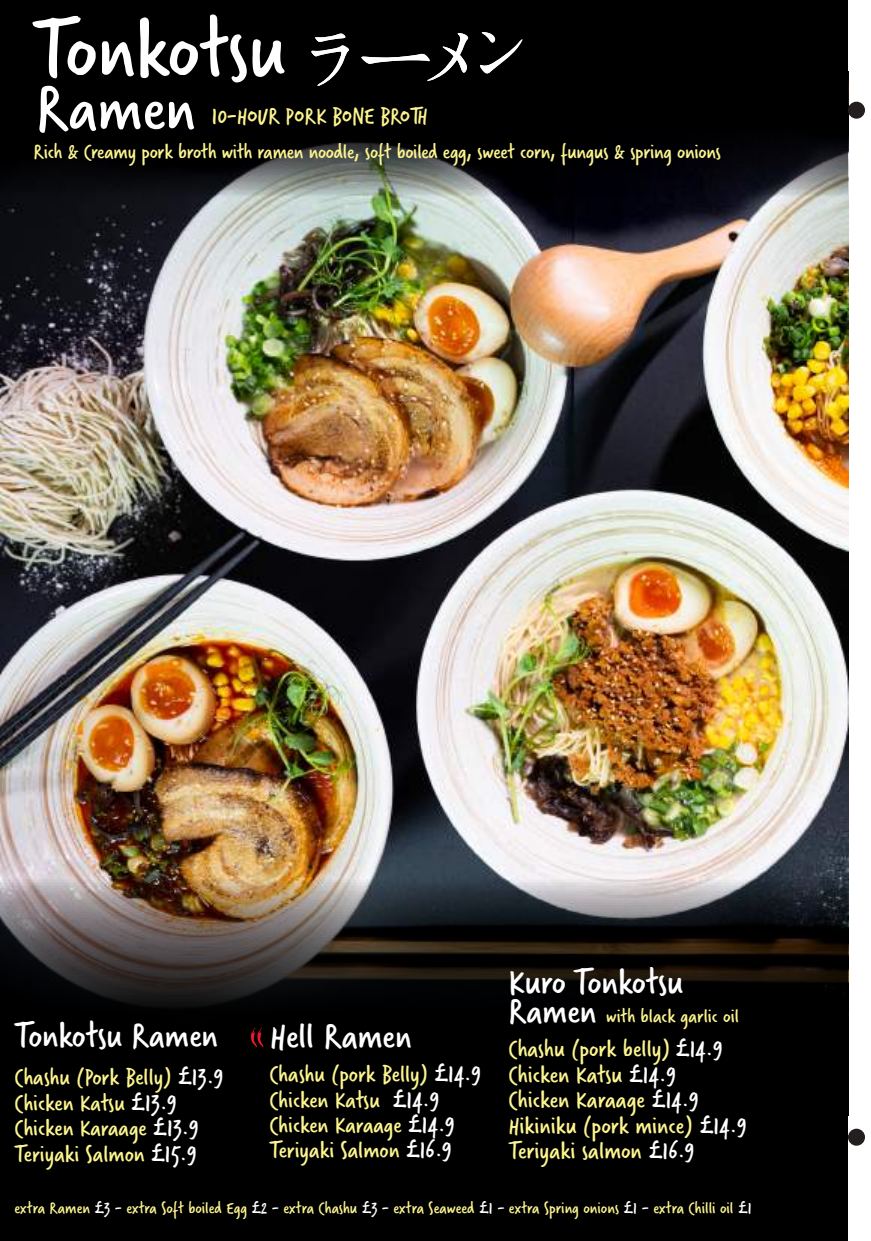
<style>
.page{position:relative;width:871px;height:1241px;background:#fff}
.page>*{position:absolute;margin:0;border:0;box-sizing:border-box;transform-origin:0 0}
.t1{font:89.25px "Verveine";color:#fff}
.t2{font:70.2px "Verveine";color:#fff}
.t3{font:38.7px "Verveine W01";color:#fff}
.t4{font:38.1px "Verveine";color:#fff}
.t5{font:26.25px/25.5px "Verveine W01";color:#fbf48f}
.t6{font:26.25px "Verveine W01";color:#fff}
.t7{font:25.8px "Verveine W01";color:#fbf48f}
.t8{font:25.35px/25.3px "Verveine";color:#fbf48f}
.t9{font:24.9px "Verveine";color:#fbf48f}
.t10{font:22.5px "Verveine W01";letter-spacing:-.01em;color:#fbf48f}
.t11{font:21px "Verveine W01";color:#fbf48f}
.t12{font:17.85px "Verveine W01";color:#fbf48f}
.s1{font-family:"Verveine W01";font-size:25.35px}
.s2{font-family:"Verveine W01";font-size:26.25px;color:#fff}
.s3{font-size:38.7px;color:#fff}
.s4{font-size:26.25px;color:#fff}
.s5{color:#fff}
</style>
<div class="page">
<img style="left:0;top:198px;width:848px;height:677px">
<svg style="left:0;top:0;width:848px;height:198px;background:#0b0b0c"></svg>
<svg style="left:0;top:875px;width:848px;height:366px;background:#151312"></svg>
<svg style="left:311px;top:33px;width:38px;height:53px"></svg>
<svg style="left:361px;top:32px;width:161px;height:49px;background:#222"></svg>
<svg style="left:251px;top:1027px;width:14px;height:20px"></svg>
<div style="left:848px;top:102px;width:17px;height:17px;background:#241f1f;border-radius:50%"></div>
<div style="left:848px;top:1129px;width:17px;height:17px;background:#241f1f;border-radius:50%"></div>
<h1 class="t1" style="left:33px;top:-12px;width:254px">Tonkotsu</h1>
<h2 class="t2" style="left:36px;top:60px;width:161px">Ramen</h2>
<p class="t9" style="left:212px;top:99px;width:217px"><span class="s1">10-HOUR</span> PORK BONE BROTH</p>
<p class="t10" style="left:33px;top:137px;width:689px">Rich &amp; Creamy pork broth with ramen noodle, soft boiled egg, sweet corn, fungus &amp; spring onions</p>
<h3 class="t4" style="left:15px;top:1009px;width:205px">Tonkotsu Ramen</h3>
<p class="t8" style="left:15px;top:1065px;width:210px">Chashu (Pork Belly) <span class="s2">£13.9<br></span>Chicken Katsu <span class="s2">£13.9<br></span>Chicken Karaage <span class="s2">£13.9<br></span>Teriyaki Salmon <span class="s2">£15.9</span></p>
<p class="t8" style="left:270px;top:1062px;width:213px">Chashu (pork Belly) <span class="s2">£14.9<br></span>Chicken Katsu<br>Chicken Karaage <span class="s2">£14.9<br></span>Teriyaki Salmon <span class="s2">£16.9</span></p>
<h3 class="t3" style="left:270px;top:1010px;width:143px">Hell Ramen</h3>
<p class="t6" style="left:392px;top:1082px;width:49px">£14.9</p>
<h3 class="t3" style="left:508px;top:956px;width:176px">Kuro Tonkotsu</h3>
<p class="t11" style="left:508px;top:1001px;width:232px"><span class="s3">Ramen</span> with black garlic oil</p>
<p class="t7" style="left:508px;top:1031px;width:215px">Chashu (pork belly) <span class="s4">£14.9</span></p>
<p class="t5" style="left:508px;top:1061px;width:239px">Chicken Katsu <span class="s5">£14.9<br></span>Chicken Karaage <span class="s5">£14.9<br></span>Hikiniku (pork mince) <span class="s5">£14.9<br></span>Teriyaki salmon <span class="s5">£16.9</span></p>
<p class="t12" style="left:14px;top:1196px;width:739px">extra Ramen <span class="s5">£3 -</span> extra Soft boiled Egg <span class="s5">£2 -</span> extra Chashu <span class="s5">£3 -</span> extra Seaweed <span class="s5">£1 -</span> extra Spring onions <span class="s5">£1 -</span> extra Chilli oil <span class="s5">£1</span></p>
</div>
